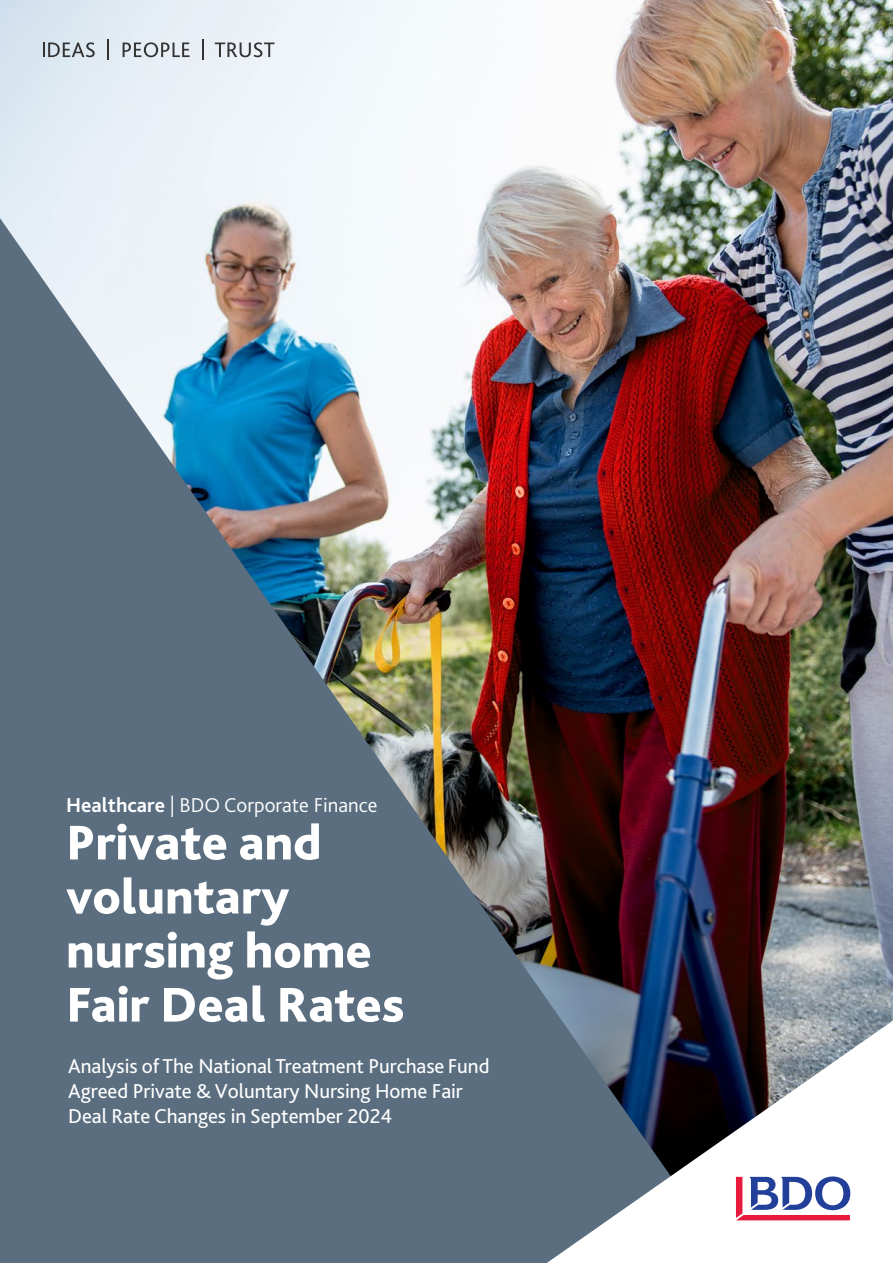
<style>
.page{position:relative;width:893px;height:1263px;background:#fff}
.page>*{position:absolute;margin:0;border:0;box-sizing:border-box;transform-origin:0 0}
.t1{font:800 51px/54px "Bliss Pro";color:#fff}
.t2{font:21px/25.2px "Bliss Pro";letter-spacing:-.005em;color:#fff}
.t3{font:300 21px "Bliss Pro";color:#fff}
.s1{font-weight:700}
</style>
<div class="page">
<img style="left:0;top:0;width:893px;height:1012px">
<img style="left:0;top:218px;width:716px;height:1045px">
<svg style="left:529px;top:1012px;width:364px;height:251px"></svg>
<svg style="left:736px;top:1176px;width:114px;height:44px"></svg>
<svg style="left:43px;top:42px;width:52px;height:15px"></svg>
<hr style="left:107px;top:40px;width:2px;height:20px;background:#333">
<svg style="left:123px;top:42px;width:67px;height:15px"></svg>
<hr style="left:202px;top:40px;width:2px;height:20px;background:#333">
<svg style="left:215px;top:42px;width:60px;height:15px"></svg>
<p class="t3" style="left:66px;top:791px;width:313px"><span class="s1">Healthcare</span> | BDO Corporate Finance</p>
<h1 class="t1" style="left:66px;top:814px;width:340px">Private and voluntary nursing home<br>Fair Deal Rates</h1>
<p class="t2" style="left:68px;top:1053px;width:423px">Analysis of The National Treatment Purchase Fund<br>Agreed Private &amp; Voluntary Nursing Home Fair<br>Deal Rate Changes in September 2024</p>
</div>
